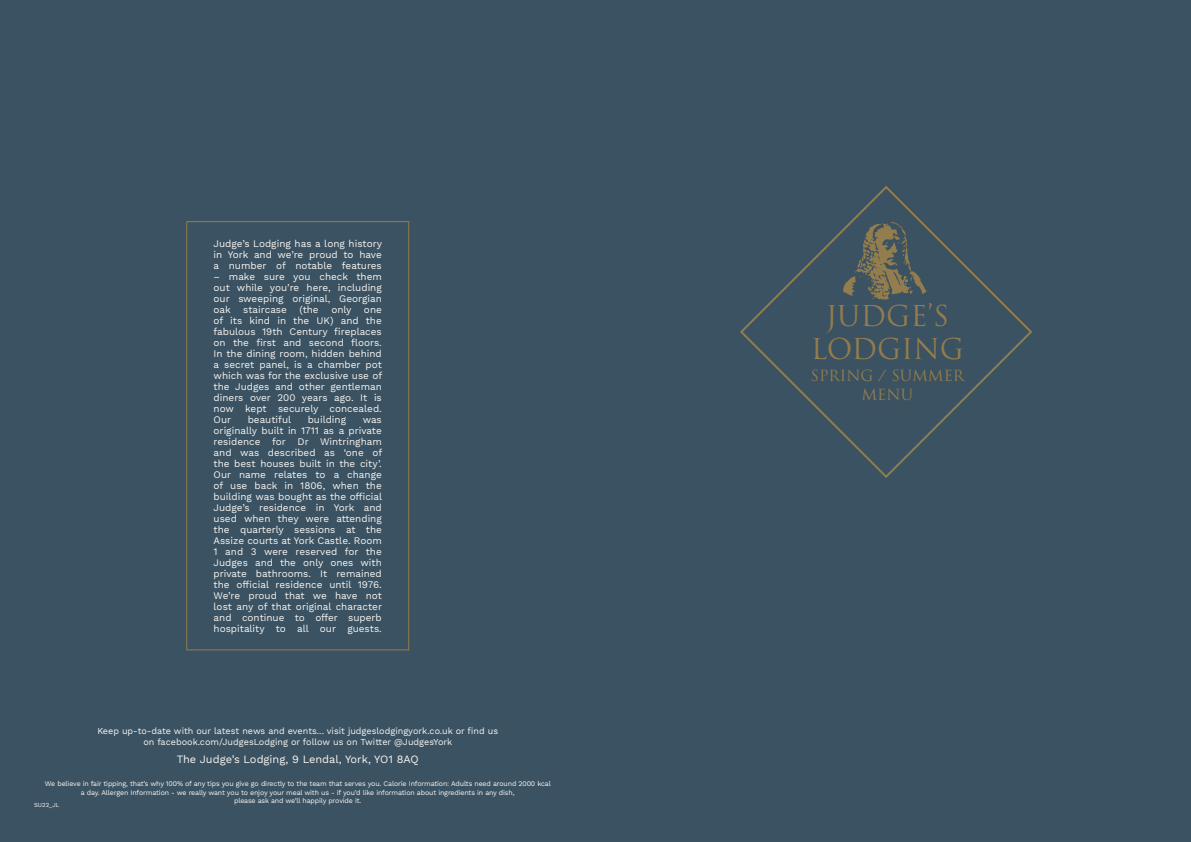
<style>
.page{position:relative;width:1191px;height:842px;background:#3b5262}
.page>*{position:absolute;margin:0;border:0;box-sizing:border-box;transform-origin:0 0}
.t1{font:28px/33.6px "Trajan Pro";color:#937c4d;text-align:center}
.t2{font:15px/19px "Trajan Pro";color:#937c4d;text-align:center}
.t3{font:11px "Work Sans";color:#f9f7f3}
.t4{font:9.9px/11px "Work Sans";color:#f9f7f3;text-align:justify}
.t5{font:9px/10.8px "Work Sans";color:#f9f7f3;text-align:center}
.t6{font:7px/8.4px "Work Sans";letter-spacing:-.02em;color:#f9f7f3;text-align:center}
.t7{font:6px "Work Sans";color:#f9f7f3}
</style>
<div class="page">
<svg style="left:740px;top:186px;width:292px;height:292px"></svg>
<div style="left:186px;top:221px;width:223px;height:429px;border:1px solid #937c4d"></div>
<p class="t4" style="left:214px;top:238px;width:170px">Judge’s Lodging has a long history in York and we’re proud to have a number of notable features</p>
<p class="t4" style="left:214px;top:271px;width:170px">– make sure you check them out while you’re here, including our sweeping original, Georgian oak</p>
<p class="t4" style="left:243px;top:304px;width:45px">staircase</p>
<p class="t4" style="left:299px;top:304px;width:21px">(the</p>
<p class="t4" style="left:331px;top:304px;width:22px">only</p>
<p class="t4" style="left:214px;top:304px;width:170px;text-indent:150px">one of its kind in the UK) and the fabulous 19th Century fireplaces on the first and second floors.<br>In the dining room, hidden behind a secret panel, is a chamber pot which was for the exclusive use of the Judges and other gentleman diners over 200 years ago. It is now kept securely concealed.<br>Our</p>
<p class="t4" style="left:248px;top:414px;width:45px">beautiful</p>
<p class="t4" style="left:308px;top:414px;width:40px">building</p>
<p class="t4" style="left:214px;top:414px;width:170px;text-indent:149px">was originally built in 1711 as a private residence for Dr Wintringham and was described as ‘one of the best houses built in the city’.<br>Our name relates to a change of use back in 1806, when the building was bought as the official Judge’s residence in York and used when they were attending the quarterly sessions at the Assize courts at York Castle. Room 1 and 3 were reserved for the Judges and the only ones with private bathrooms. It remained the official residence until 1976.<br>We’re proud that we have not lost any of that original character and continue to offer superb hospitality to all our guests.</p>
<p class="t5" style="left:97px;top:726px;width:402px">Keep up-to-date with our latest news and events... visit judgeslodgingyork.co.uk or find us on facebook.com/JudgesLodging or follow us on Twitter @JudgesYork</p>
<p class="t3" style="left:177px;top:752px;width:244px">The Judge’s Lodging, 9 Lendal, York, YO1 8AQ</p>
<p class="t6" style="left:45px;top:780px;width:507px">We believe in fair tipping, that’s why 100% of any tips you give go directly to the team that serves you. Calorie Information: Adults need around 2000 kcal a day. Allergen Information - we really want you to enjoy your meal with us - if you’d like information about ingredients in any dish,<br>please ask and we’ll happily provide it.</p>
<p class="t7" style="left:34px;top:801px;width:27px">SU22_JL</p>
<h1 class="t1" style="left:810px;top:298px;width:155px">JUDGE’S<br>LODGING</h1>
<h2 class="t2" style="left:810px;top:366px;width:155px">SPRING / SUMMER<br>MENU</h2>
</div>
